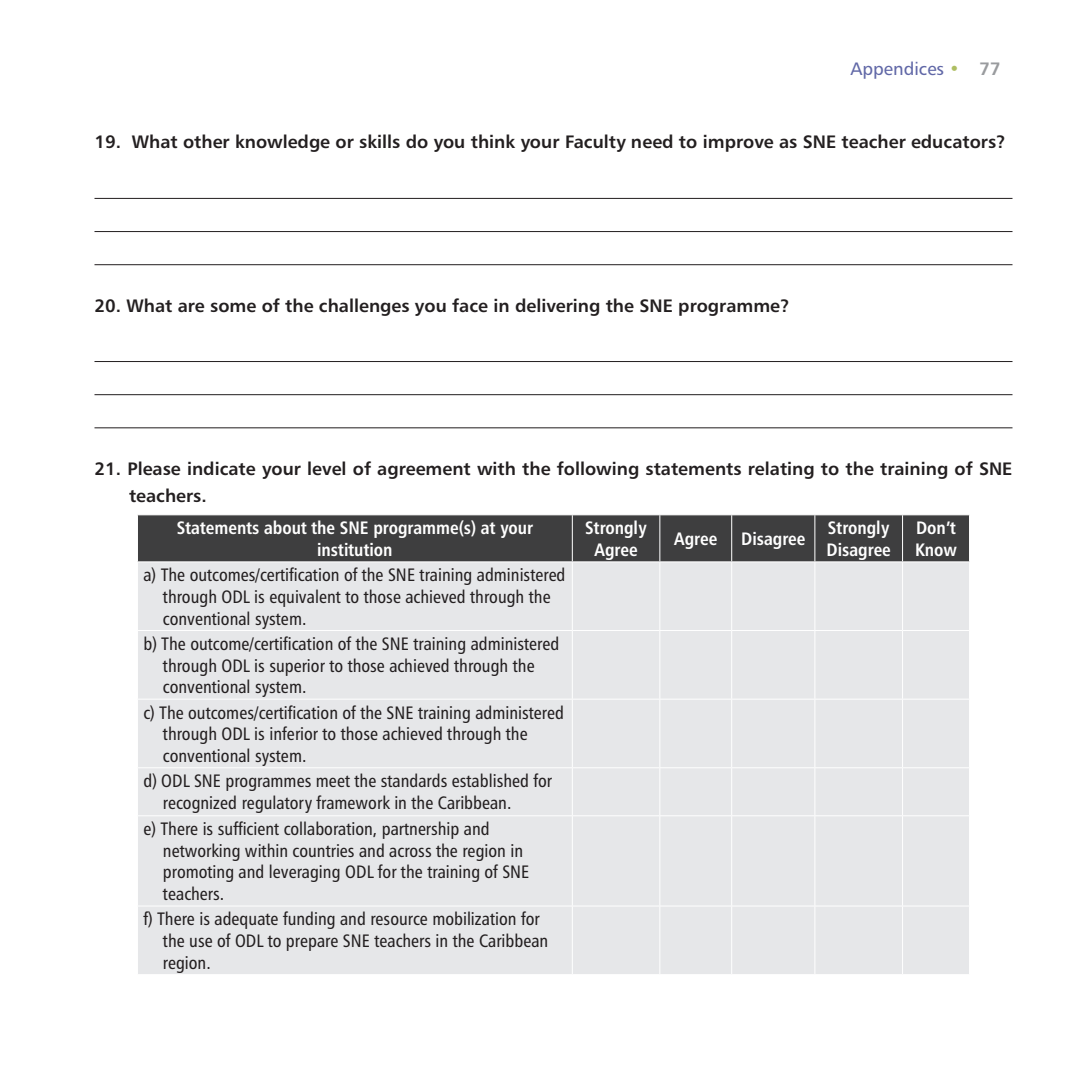
<style>
.page{position:relative;width:1080px;height:1080px;background:#fff}
.page>*{position:absolute;margin:0;border:0;box-sizing:border-box;transform-origin:0 0}
.Table_body{font:18px/21.6px "Humanist 777 BT Roman Condensed B";color:#231f20}
.Qustions{font:18px/27px "Humanist 777 BT Bold B";color:#231f20}
.Table_headers{font:18px "Humanist 777 BT Bold Condensed B";color:#fff}
.t1{font:18px "Humanist 777 BT Roman B";color:#6168a7}
.s1{color:#aebe62}
.s2{font-family:"Humanist 777 BT Bold B";color:#999b9e}
</style>
<div class="page">
<hr style="left:94px;top:198px;width:918px;height:1px;background:#231f20">
<hr style="left:94px;top:231px;width:918px;height:1px;background:#231f20">
<hr style="left:94px;top:264px;width:918px;height:1px;background:#231f20">
<hr style="left:94px;top:361px;width:918px;height:1px;background:#231f20">
<hr style="left:94px;top:394px;width:918px;height:1px;background:#231f20">
<hr style="left:94px;top:427px;width:918px;height:1px;background:#231f20">
<div style="left:138px;top:515px;width:831px;height:47px;background:#3e3e3f"></div>
<div style="left:138px;top:563px;width:831px;height:411px;background:#e6e7e9"></div>
<hr style="left:572px;top:515px;width:1px;height:47px;background:#fff">
<hr style="left:659px;top:515px;width:1px;height:47px;background:#fff">
<hr style="left:731px;top:515px;width:1px;height:47px;background:#fff">
<hr style="left:815px;top:515px;width:1px;height:47px;background:#fff">
<hr style="left:902px;top:515px;width:1px;height:47px;background:#fff">
<hr style="left:572px;top:562px;width:1px;height:68px;background:#fff">
<hr style="left:659px;top:562px;width:1px;height:68px;background:#fff">
<hr style="left:731px;top:562px;width:1px;height:68px;background:#fff">
<hr style="left:815px;top:562px;width:1px;height:68px;background:#fff">
<hr style="left:902px;top:562px;width:1px;height:68px;background:#fff">
<hr style="left:137px;top:630px;width:435px;height:1px;background:#fff">
<hr style="left:572px;top:630px;width:88px;height:1px;background:#fff">
<hr style="left:572px;top:631px;width:1px;height:68px;background:#fff">
<hr style="left:660px;top:630px;width:72px;height:1px;background:#fff">
<hr style="left:659px;top:631px;width:1px;height:68px;background:#fff">
<hr style="left:732px;top:630px;width:83px;height:1px;background:#fff">
<hr style="left:731px;top:631px;width:1px;height:68px;background:#fff">
<hr style="left:815px;top:630px;width:88px;height:1px;background:#fff">
<hr style="left:815px;top:631px;width:1px;height:68px;background:#fff">
<hr style="left:903px;top:630px;width:67px;height:1px;background:#fff">
<hr style="left:902px;top:631px;width:1px;height:68px;background:#fff">
<hr style="left:137px;top:699px;width:435px;height:1px;background:#fff">
<hr style="left:572px;top:699px;width:88px;height:1px;background:#fff">
<hr style="left:572px;top:700px;width:1px;height:67px;background:#fff">
<hr style="left:660px;top:699px;width:72px;height:1px;background:#fff">
<hr style="left:659px;top:700px;width:1px;height:67px;background:#fff">
<hr style="left:732px;top:699px;width:83px;height:1px;background:#fff">
<hr style="left:731px;top:700px;width:1px;height:67px;background:#fff">
<hr style="left:815px;top:699px;width:88px;height:1px;background:#fff">
<hr style="left:815px;top:700px;width:1px;height:67px;background:#fff">
<hr style="left:903px;top:699px;width:67px;height:1px;background:#fff">
<hr style="left:902px;top:700px;width:1px;height:67px;background:#fff">
<hr style="left:137px;top:767px;width:435px;height:1px;background:#fff">
<hr style="left:572px;top:767px;width:88px;height:1px;background:#fff">
<hr style="left:572px;top:768px;width:1px;height:47px;background:#fff">
<hr style="left:660px;top:767px;width:72px;height:1px;background:#fff">
<hr style="left:659px;top:768px;width:1px;height:47px;background:#fff">
<hr style="left:732px;top:767px;width:83px;height:1px;background:#fff">
<hr style="left:731px;top:768px;width:1px;height:47px;background:#fff">
<hr style="left:815px;top:767px;width:88px;height:1px;background:#fff">
<hr style="left:815px;top:768px;width:1px;height:47px;background:#fff">
<hr style="left:903px;top:767px;width:67px;height:1px;background:#fff">
<hr style="left:902px;top:768px;width:1px;height:47px;background:#fff">
<hr style="left:137px;top:815px;width:435px;height:1px;background:#fff">
<hr style="left:572px;top:815px;width:88px;height:1px;background:#fff">
<hr style="left:572px;top:816px;width:1px;height:90px;background:#fff">
<hr style="left:660px;top:815px;width:72px;height:1px;background:#fff">
<hr style="left:659px;top:816px;width:1px;height:90px;background:#fff">
<hr style="left:732px;top:815px;width:83px;height:1px;background:#fff">
<hr style="left:731px;top:816px;width:1px;height:90px;background:#fff">
<hr style="left:815px;top:815px;width:88px;height:1px;background:#fff">
<hr style="left:815px;top:816px;width:1px;height:90px;background:#fff">
<hr style="left:903px;top:815px;width:67px;height:1px;background:#fff">
<hr style="left:902px;top:816px;width:1px;height:90px;background:#fff">
<hr style="left:137px;top:906px;width:435px;height:1px;background:#fff">
<hr style="left:572px;top:906px;width:88px;height:1px;background:#fff">
<hr style="left:572px;top:906px;width:1px;height:68px;background:#fff">
<hr style="left:660px;top:906px;width:72px;height:1px;background:#fff">
<hr style="left:659px;top:906px;width:1px;height:68px;background:#fff">
<hr style="left:732px;top:906px;width:83px;height:1px;background:#fff">
<hr style="left:731px;top:906px;width:1px;height:68px;background:#fff">
<hr style="left:815px;top:906px;width:88px;height:1px;background:#fff">
<hr style="left:815px;top:906px;width:1px;height:68px;background:#fff">
<hr style="left:903px;top:906px;width:67px;height:1px;background:#fff">
<hr style="left:902px;top:906px;width:1px;height:68px;background:#fff">
<p class="t1" style="left:851px;top:57px;width:152px">Appendices <span class="s1">•</span> <span class="s2">77</span></p>
<p class="Qustions" style="left:94px;top:128px;width:913px">19. What other knowledge or skills do you think your Faculty need to improve as SNE teacher educators?</p>
<p class="Qustions" style="left:94px;top:291px;width:697px">20. What are some of the challenges you face in delivering the SNE programme?</p>
<p class="Qustions" style="left:129px;top:455px;width:885px;text-indent:-34px">21. Please indicate your level of agreement with the following statements relating to the training of SNE teachers.</p>
<p class="Table_headers" style="left:177px;top:517px;width:358px">Statements about the SNE programme(s) at your</p>
<p class="Table_headers" style="left:317px;top:538px;width:77px">institution</p>
<p class="Table_headers" style="left:585px;top:517px;width:63px">Strongly</p>
<p class="Table_headers" style="left:594px;top:538px;width:45px">Agree</p>
<p class="Table_headers" style="left:828px;top:517px;width:63px">Strongly</p>
<p class="Table_headers" style="left:827px;top:538px;width:66px">Disagree</p>
<p class="Table_headers" style="left:916px;top:517px;width:41px">Don’t</p>
<p class="Table_headers" style="left:915px;top:538px;width:43px">Know</p>
<p class="Table_headers" style="left:674px;top:527px;width:45px">Agree</p>
<p class="Table_headers" style="left:741px;top:527px;width:66px">Disagree</p>
<p class="Table_body" style="left:163px;top:564px;width:404px;text-indent:-20px">a) The outcomes/certification of the SNE training administered through ODL is equivalent to those achieved through the conventional system.</p>
<p class="Table_body" style="left:163px;top:633px;width:398px;text-indent:-20px">b) The outcome/certification of the SNE training administered through ODL is superior to those achieved through the conventional system.</p>
<p class="Table_body" style="left:163px;top:701px;width:402px;text-indent:-20px">c) The outcomes/certification of the SNE training administered through ODL is inferior to those achieved through the conventional system.</p>
<p class="Table_body" style="left:163px;top:770px;width:391px;text-indent:-20px">d) ODL SNE programmes meet the standards established for recognized regulatory framework in the Caribbean.</p>
<p class="Table_body" style="left:163px;top:818px;width:368px;text-indent:-20px">e) There is sufficient collaboration, partnership and networking within countries and across the region in promoting and leveraging ODL for the training of SNE teachers.</p>
<p class="Table_body" style="left:163px;top:908px;width:387px;text-indent:-20px">f) There is adequate funding and resource mobilization for the use of ODL to prepare SNE teachers in the Caribbean region.</p>
</div>
